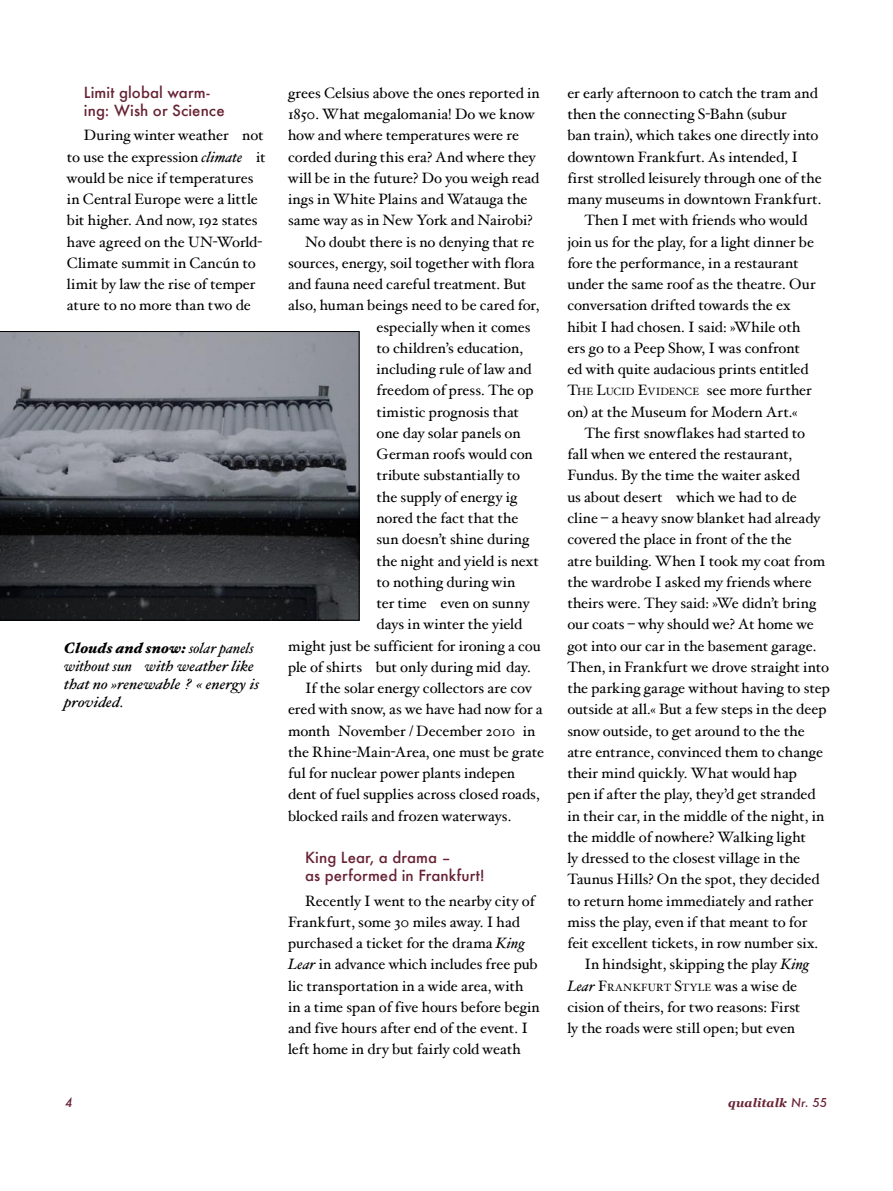
<style>
.page{position:relative;width:893px;height:1191px;background:#fff}
.page>*{position:absolute;margin:0;border:0;box-sizing:border-box;transform-origin:0 0}
.t1{font:15px/21.3px "Hoefler Text";color:#000}
.t2{font:italic 15px/18px "Hoefler Text";letter-spacing:-.005em;color:#000}
.t3{font:500 15px/18px "Futura";letter-spacing:.005em;color:#672334}
.t4{font:italic 700 12px "Georgia";letter-spacing:.015em;color:#672334}
.s1{font-style:italic}
.s2{font-weight:900}
.s3{font-size:10.5px}
.s4{font-family:"Futura";font-weight:500}
</style>
<div class="page">
<svg style="left:0;top:331px;width:359px;height:289px"></svg>
<p class="t3" style="left:84px;top:83px;width:142px">Limit global warm&shy;ing: Wish or Science</p>
<p class="t1" style="left:67px;top:124px;width:200px;text-indent:17px">During winter weather – not to use the expression <span class="s1">climate</span> – it would be nice if temperatures in Central Europe were a little bit higher. And now, 192 states have agreed on the UN-World-<br>Climate summit in Cancún to limit by law the rise of temper ature to no more than two de</p>
<p class="t2" style="left:64px;top:639px;width:197px"><span class="s2">Clouds and snow:</span> solar panels without sun – with weather like that no »renewable(?)« energy is provided.</p>
<p class="t1" style="left:288px;top:82px;width:253px">grees Celsius above the ones reported in</p>
<p class="t1" style="left:288px;top:103px;width:248px">1850. What megalomania! Do we know</p>
<p class="t1" style="left:288px;top:124px;width:232px">how and where temperatures were re</p>
<p class="t1" style="left:288px;top:146px;width:249px">corded during this era? And where they</p>
<p class="t1" style="left:288px;top:167px;width:253px">will be in the future? Do you weigh read</p>
<p class="t1" style="left:288px;top:188px;width:241px">ings in White Plains and Watauga the</p>
<p class="t1" style="left:288px;top:209px;width:246px">same way as in New York and Nairobi?</p>
<p class="t1" style="left:305px;top:231px;width:231px">No doubt there is no denying that re</p>
<p class="t1" style="left:288px;top:252px;width:248px">sources, energy, soil together with flora</p>
<p class="t1" style="left:288px;top:273px;width:240px">and fauna need careful treatment. But</p>
<p class="t1" style="left:288px;top:294px;width:253px">also, human beings need to be cared for,</p>
<p class="t1" style="left:376px;top:316px;width:156px">especially when it comes</p>
<p class="t1" style="left:376px;top:337px;width:148px">to children’s education,</p>
<p class="t1" style="left:376px;top:358px;width:157px">including rule of law and</p>
<p class="t1" style="left:376px;top:379px;width:159px">freedom of press. The op</p>
<p class="t1" style="left:376px;top:401px;width:144px">timistic prognosis that</p>
<p class="t1" style="left:376px;top:422px;width:146px">one day solar panels on</p>
<p class="t1" style="left:376px;top:443px;width:158px">German roofs would con</p>
<p class="t1" style="left:376px;top:464px;width:145px">tribute substantially to</p>
<p class="t1" style="left:376px;top:486px;width:142px">the supply of energy ig</p>
<p class="t1" style="left:376px;top:507px;width:143px">nored the fact that the</p>
<p class="t1" style="left:376px;top:528px;width:154px">sun doesn’t shine during</p>
<p class="t1" style="left:376px;top:549px;width:164px">the night and yield is next</p>
<p class="t1" style="left:376px;top:571px;width:141px">to nothing during win</p>
<p class="t1" style="left:376px;top:592px;width:155px">ter time – even on sunny</p>
<p class="t1" style="left:376px;top:613px;width:147px">days in winter the yield</p>
<p class="t1" style="left:288px;top:634px;width:254px">might just be sufficient for ironing a cou</p>
<p class="t1" style="left:288px;top:656px;width:244px">ple of shirts – but only during mid-day.</p>
<p class="t1" style="left:305px;top:677px;width:228px">If the solar energy collectors are cov</p>
<p class="t1" style="left:288px;top:698px;width:256px">ered with snow, as we have had now for a</p>
<p class="t1" style="left:288px;top:720px;width:249px">month (November / December 2010) in</p>
<p class="t1" style="left:288px;top:741px;width:257px">the Rhine-Main-Area, one must be grate</p>
<p class="t1" style="left:288px;top:762px;width:229px">ful for nuclear power plants indepen</p>
<p class="t1" style="left:288px;top:783px;width:253px">dent of fuel supplies across closed roads,</p>
<p class="t1" style="left:288px;top:805px;width:225px">blocked rails and frozen waterways.</p>
<p class="t3" style="left:305px;top:848px;width:181px">King Lear, a drama –<br>as performed in Frankfurt!</p>
<p class="t1" style="left:288px;top:890px;width:253px;text-indent:17px">Recently I went to the nearby city of Frankfurt, some 30 miles away. I had purchased a ticket for the drama <span class="s1">King Lear</span> in advance which includes free pub lic transportation in a wide area, with in a time span of five hours before begin and five hours after end of the event. I left home in dry but fairly cold weath</p>
<p class="t1" style="left:567px;top:82px;width:252px">er early afternoon to catch the tram and</p>
<p class="t1" style="left:567px;top:103px;width:221px">then the connecting S-Bahn (subur</p>
<p class="t1" style="left:567px;top:124px;width:253px">ban train), which takes one directly into</p>
<p class="t1" style="left:567px;top:146px;width:232px">downtown Frankfurt. As intended, I</p>
<p class="t1" style="left:567px;top:167px;width:256px">first strolled leisurely through one of the</p>
<p class="t1" style="left:567px;top:188px;width:256px">many museums in downtown Frankfurt.</p>
<p class="t1" style="left:584px;top:209px;width:225px">Then I met with friends who would</p>
<p class="t1" style="left:567px;top:231px;width:248px">join us for the play, for a light dinner be</p>
<p class="t1" style="left:567px;top:252px;width:233px">fore the performance, in a restaurant</p>
<p class="t1" style="left:567px;top:273px;width:250px">under the same roof as the theatre. Our</p>
<p class="t1" style="left:567px;top:294px;width:225px">conversation drifted towards the ex</p>
<p class="t1" style="left:567px;top:316px;width:235px">hibit I had chosen. I said: »While oth</p>
<p class="t1" style="left:567px;top:337px;width:234px">ers go to a Peep Show, I was confront</p>
<p class="t1" style="left:567px;top:358px;width:243px">ed with quite audacious prints entitled</p>
<p class="t1" style="left:567px;top:379px;width:246px">T<span class="s3">he</span> L<span class="s3">ucid</span> E<span class="s3">vidence</span> (see more further</p>
<p class="t1" style="left:567px;top:401px;width:232px">on) at the Museum for Modern Art.«</p>
<p class="t1" style="left:584px;top:422px;width:222px">The first snowflakes had started to</p>
<p class="t1" style="left:567px;top:443px;width:226px">fall when we entered the restaurant,</p>
<p class="t1" style="left:567px;top:464px;width:234px">Fundus. By the time the waiter asked</p>
<p class="t1" style="left:567px;top:486px;width:231px">us about desert – which we had to de</p>
<p class="t1" style="left:567px;top:507px;width:255px">cline – a heavy snow blanket had already</p>
<p class="t1" style="left:567px;top:528px;width:226px">covered the place in front of the the</p>
<p class="t1" style="left:567px;top:549px;width:259px">atre building. When I took my coat from</p>
<p class="t1" style="left:567px;top:571px;width:246px">the wardrobe I asked my friends where</p>
<p class="t1" style="left:567px;top:592px;width:250px">theirs were. They said: »We didn’t bring</p>
<p class="t1" style="left:567px;top:613px;width:248px">our coats – why should we? At home we</p>
<p class="t1" style="left:567px;top:634px;width:251px">got into our car in the basement garage.</p>
<p class="t1" style="left:567px;top:656px;width:263px">Then, in Frankfurt we drove straight into</p>
<p class="t1" style="left:567px;top:677px;width:264px">the parking garage without having to step</p>
<p class="t1" style="left:567px;top:698px;width:261px">outside at all.« But a few steps in the deep</p>
<p class="t1" style="left:567px;top:720px;width:239px">snow outside, to get around to the the</p>
<p class="t1" style="left:567px;top:741px;width:257px">atre entrance, convinced them to change</p>
<p class="t1" style="left:567px;top:762px;width:231px">their mind quickly. What would hap</p>
<p class="t1" style="left:567px;top:783px;width:250px">pen if after the play, they’d get stranded</p>
<p class="t1" style="left:567px;top:805px;width:259px">in their car, in the middle of the night, in</p>
<p class="t1" style="left:567px;top:826px;width:240px">the middle of nowhere? Walking light</p>
<p class="t1" style="left:567px;top:847px;width:234px">ly dressed to the closest village in the</p>
<p class="t1" style="left:567px;top:868px;width:254px">Taunus Hills? On the spot, they decided</p>
<p class="t1" style="left:567px;top:890px;width:248px">to return home immediately and rather</p>
<p class="t1" style="left:567px;top:911px;width:241px">miss the play, even if that meant to for</p>
<p class="t1" style="left:567px;top:932px;width:252px">feit excellent tickets, in row number six.</p>
<p class="t1" style="left:584px;top:953px;width:226px">In hindsight, skipping the play <span class="s1">King</span></p>
<p class="t1" style="left:567px;top:975px;width:231px"><span class="s1">Lear</span> F<span class="s3">rankfurt</span> S<span class="s3">tyle</span> was a wise de</p>
<p class="t1" style="left:567px;top:996px;width:235px">cision of theirs, for two reasons: First</p>
<p class="t1" style="left:567px;top:1017px;width:229px">ly the roads were still open; but even</p>
<p class="t4" style="left:728px;top:1095px;width:101px">qualitalk <span class="s4">Nr. 55</span></p>
</div>
